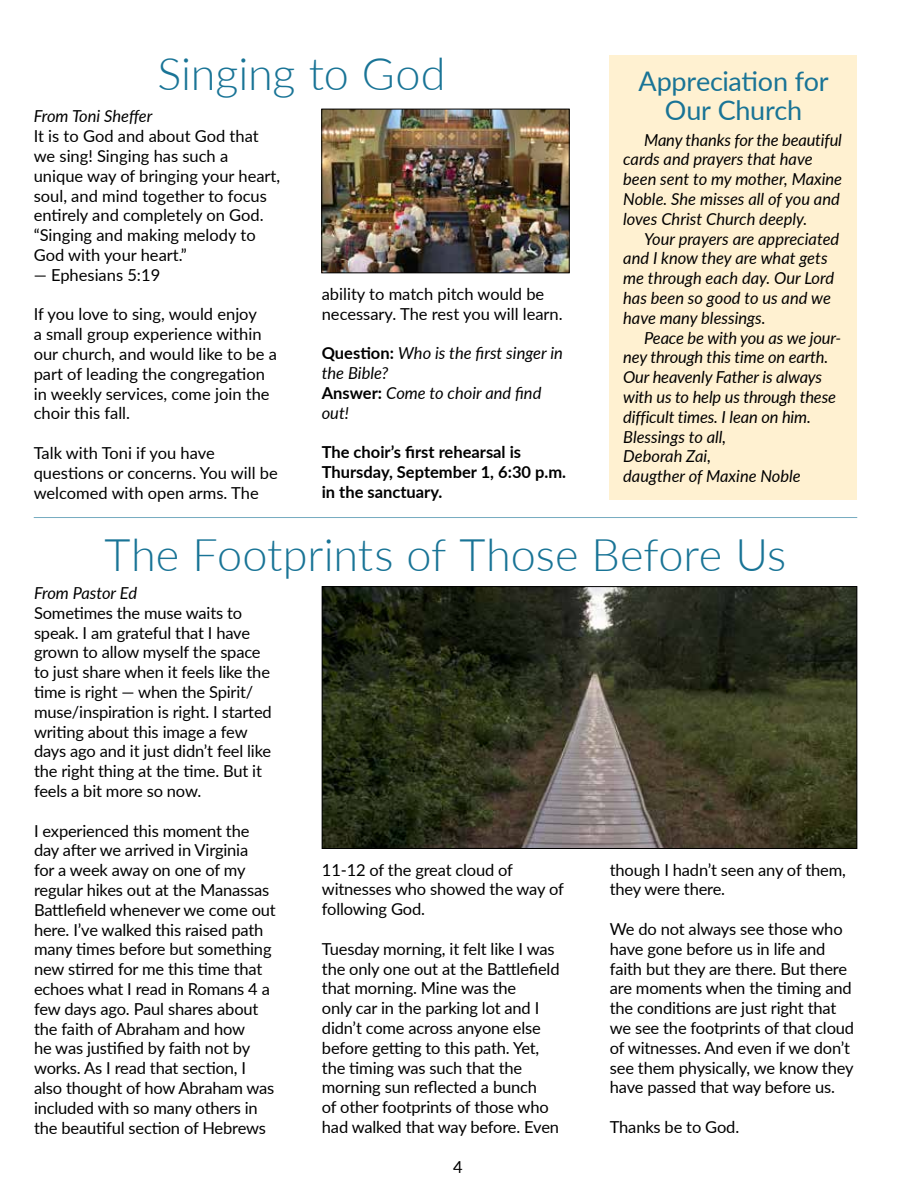
<style>
.page{position:relative;width:918px;height:1188px;background:#fff}
.page>*{position:absolute;margin:0;border:0;box-sizing:border-box;transform-origin:0 0}
.t1{font:300 45px "Lato";letter-spacing:-.005em;color:#197496}
.t2{font:27px/28.5px "Lato";letter-spacing:-.01em;color:#197496;text-align:center}
.t3{font:16.5px/19.8px "Lato";letter-spacing:-.01em;color:#000}
.t4{font:italic 16.5px/19.8px "Lato";color:#000}
.t5{font:700 16.5px/19.8px "Lato";color:#000}
.s1{font-weight:700;font-style:normal}
</style>
<div class="page">
<hr style="left:34px;top:517px;width:823px;height:1px;background:#75acc0">
<img style="left:324px;top:588px;width:531px;height:259px">
<div style="left:322px;top:586px;width:535px;height:263px;border:1px solid #000"></div>
<img style="left:323px;top:111px;width:245px;height:160px">
<div style="left:321px;top:109px;width:249px;height:164px;border:1px solid #000"></div>
<div style="left:610px;top:55px;width:247px;height:445px;background:#fff1d1"></div>
<h1 class="t1" style="left:157px;top:43px;width:290px">Singing to God</h1>
<p class="t4" style="left:34px;top:106px;width:120px">From Toni Sheffer</p>
<p class="t3" style="left:34px;top:126px;width:248px">It is to God and about God that we sing! Singing has such a unique way of bringing your heart, soul, and mind together to focus entirely and completely on God. “Singing and making melody to<br>God with your heart.”</p>
<p class="t3" style="left:34px;top:264px;width:128px">— Ephesians 5:19</p>
<p class="t3" style="left:34px;top:304px;width:245px">If you love to sing, would enjoy<br>a small group experience within our church, and would like to be a part of leading the congregation in weekly services, come join the choir this fall.</p>
<p class="t3" style="left:34px;top:442px;width:246px">Talk with Toni if you have questions or concerns. You will be welcomed with open arms. The</p>
<p class="t3" style="left:322px;top:283px;width:242px">ability to match pitch would be necessary. The rest you will learn.</p>
<p class="t4" style="left:322px;top:343px;width:243px"><span class="s1">Question:</span> Who is the first singer in the Bible?<br><span class="s1">Answer:</span> Come to choir and find out!</p>
<p class="t5" style="left:322px;top:442px;width:246px">The choir’s first rehearsal is<br>Thursday, September 1, 6:30 p.m. in the sanctuary.</p>
<h2 class="t2" style="left:638px;top:66px;width:192px">Appreciation for<br>Our Church</h2>
<p class="t4" style="left:623px;top:129px;width:220px;text-indent:21px">Many thanks for the beautiful cards and prayers that have been sent to my mother, Maxine<br>Noble. She misses all of you and loves Christ Church deeply.</p>
<p class="t4" style="left:623px;top:228px;width:218px;text-indent:21px">Your prayers are appreciated and I know they are what gets me through each day. Our Lord has been so good to us and we have many blessings.</p>
<p class="t4" style="left:623px;top:327px;width:220px;text-indent:21px">Peace be with you as we jour&shy;ney through this time on earth.<br>Our heavenly Father is always with us to help us through these difficult times. I lean on him.<br>Blessings to all,<br>Deborah Zai,<br>daugther of Maxine Noble</p>
<h1 class="t1" style="left:105px;top:524px;width:683px">The Footprints of Those Before Us</h1>
<p class="t4" style="left:34px;top:582px;width:105px">From Pastor Ed</p>
<p class="t3" style="left:34px;top:602px;width:239px">Sometimes the muse waits to speak. I am grateful that I have grown to allow myself the space to just share when it feels like the time is right — when the Spirit/ muse/inspiration is right. I started writing about this image a few days ago and it just didn’t feel like the right thing at the time. But it feels a bit more so now.</p>
<p class="t3" style="left:34px;top:820px;width:243px">I experienced this moment the day after we arrived in Virginia<br>for a week away on one of my regular hikes out at the Manassas<br>Battlefield whenever we come out here. I’ve walked this raised path many times before but something new stirred for me this time that echoes what I read in Romans 4 a few days ago. Paul shares about the faith of Abraham and how<br>he was justified by faith not by works. As I read that section, I also thought of how Abraham was included with so many others in the beautiful section of Hebrews</p>
<p class="t3" style="left:322px;top:859px;width:244px">11-12 of the great cloud of witnesses who showed the way of following God.</p>
<p class="t3" style="left:322px;top:938px;width:239px">Tuesday morning, it felt like I was the only one out at the Battlefield that morning. Mine was the<br>only car in the parking lot and I didn’t come across anyone else before getting to this path. Yet, the timing was such that the morning sun reflected a bunch<br>of other footprints of those who had walked that way before. Even</p>
<p class="t3" style="left:453px;top:1156px;width:11px">4</p>
<p class="t3" style="left:610px;top:859px;width:238px">though I hadn’t seen any of them, they were there.</p>
<p class="t3" style="left:610px;top:918px;width:246px">We do not always see those who have gone before us in life and faith but they are there. But there are moments when the timing and the conditions are just right that we see the footprints of that cloud of witnesses. And even if we don’t see them physically, we know they have passed that way before us.</p>
<p class="t3" style="left:610px;top:1116px;width:131px">Thanks be to God.</p>
</div>
